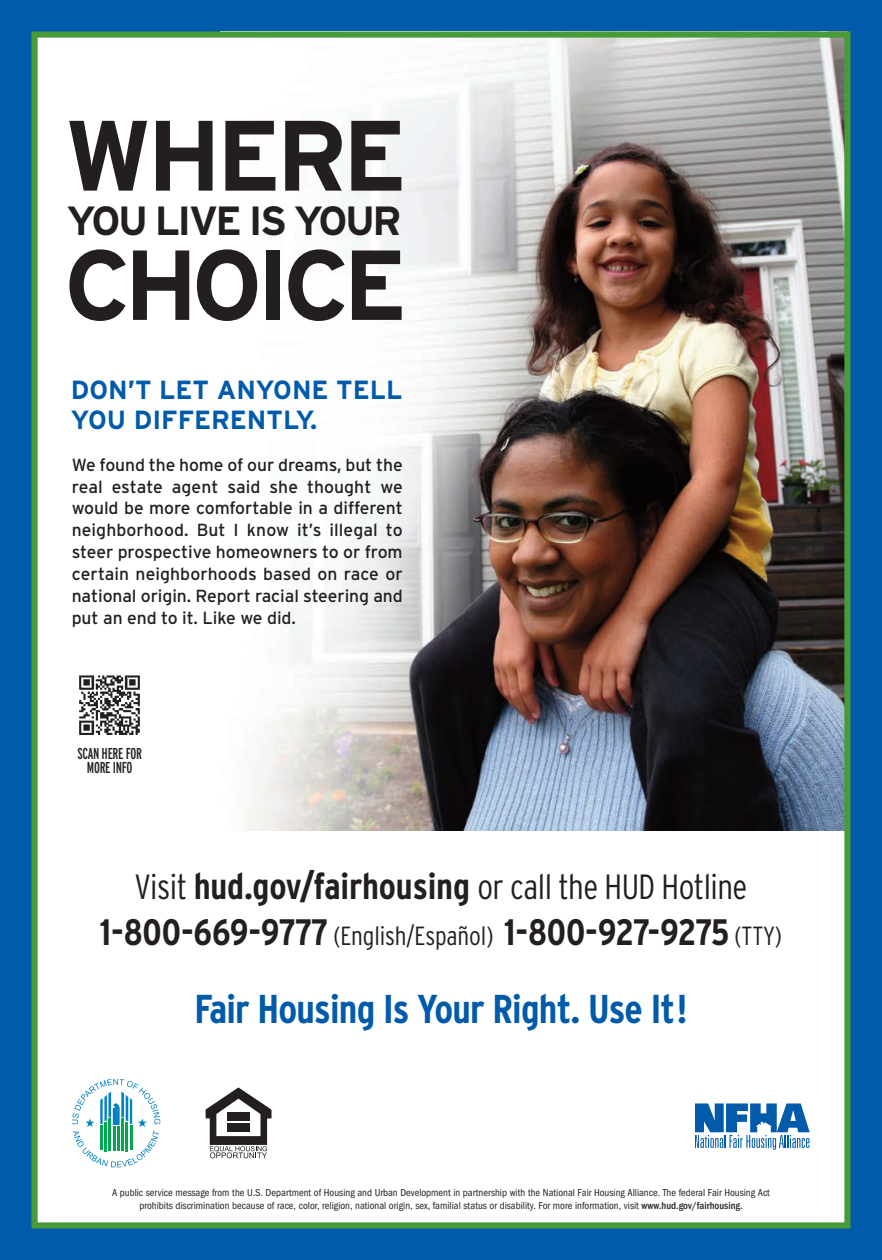
<style>
.page{position:relative;width:882px;height:1260px;background:#015aaa}
.page>*{position:absolute;margin:0;border:0;box-sizing:border-box;transform-origin:0 0}
.t1{font:700 99.75px "Interstate";letter-spacing:-.05em;color:#231f20}
.t2{font:700 99.23px "Interstate";letter-spacing:-.065em;color:#231f20}
.t3{font:700 40.77px "Interstate";letter-spacing:-.06em;color:#231f20}
.t4{font:700 condensed 40.25px "Interstate";letter-spacing:-.02em;color:#015aaa}
.t5{font:700 condensed 36.75px "Interstate";letter-spacing:-.02em;color:#231f20}
.t6{font:300 condensed 35px "Interstate";letter-spacing:-.015em;color:#231f20}
.t7{font:700 26.25px/29.8px "Interstate";color:#015aaa}
.t8{font:17.5px/21.9px "Interstate";letter-spacing:-.005em;color:#231f20;text-align:justify}
.t9{font:extra-condensed 15.75px/14px "Interstate";letter-spacing:-.02em;color:#231f20;text-align:center}
.t10{font:condensed 10.5px/13.1px "Franklin Gothic";color:#231f20;text-align:center}
.s1{font-weight:700;font-size:36.75px}
.s2{font-weight:300;font-size:26.25px}
.s3{font-weight:500}
</style>
<div class="page">
<div style="left:34px;top:34px;width:813px;height:1191px;background:#fff"></div>
<img style="left:247px;top:39px;width:596px;height:791px">
<div style="left:32px;top:32px;width:818px;height:1196px;border:6px solid #499a39"></div>
<svg style="left:72px;top:1079px;width:88px;height:89px"></svg>
<hr style="left:100px;top:1125px;width:3px;height:24px;background:#00a950">
<hr style="left:104px;top:1122px;width:3px;height:29px;background:#00a950">
<hr style="left:108px;top:1119px;width:3px;height:32px;background:#00a950">
<hr style="left:126px;top:1122px;width:2px;height:29px;background:#00a950">
<hr style="left:130px;top:1125px;width:2px;height:24px;background:#00a950">
<hr style="left:121px;top:1119px;width:3px;height:32px;background:#00a950">
<hr style="left:113px;top:1126px;width:2px;height:25px;background:#00a950">
<hr style="left:117px;top:1126px;width:3px;height:25px;background:#00a950">
<svg style="left:206px;top:1087px;width:66px;height:71px"></svg>
<svg style="left:695px;top:1103px;width:115px;height:47px"></svg>
<img style="left:79px;top:675px;width:61px;height:60px">
<h1 class="t1" style="left:64px;top:119px;width:345px">WHERE</h1>
<h1 class="t3" style="left:67px;top:206px;width:336px">YOU LIVE IS YOUR</h1>
<h1 class="t2" style="left:64px;top:248px;width:345px">CHOICE</h1>
<h2 class="t7" style="left:71px;top:377px;width:333px">DON’T LET ANYONE TELL<br>YOU DIFFERENTLY.</h2>
<p class="t8" style="left:72px;top:455px;width:333px">We found the home of our dreams, but the real estate agent said she thought we would be more comfortable in a different neighborhood. But I know it’s illegal to steer prospective homeowners to or from certain neighborhoods based on race or national origin. Report racial steering and put an end to it. Like we did.</p>
<p class="t9" style="left:77px;top:747px;width:66px">SCAN HERE FOR<br>MORE INFO</p>
<h1 class="t6" style="left:135px;top:874px;width:614px">Visit <span class="s1">hud.gov/fairhousing</span> or call the HUD Hotline</h1>
<h1 class="t5" style="left:100px;top:918px;width:684px">1-800-669-9777 <span class="s2">(English/Español)</span> 1-800-927-9275 <span class="s2">(TTY)</span></h1>
<h3 class="t4" style="left:195px;top:993px;width:494px">Fair Housing Is Your Right. Use It!</h3>
<p class="t10" style="left:112px;top:1186px;width:659px">A public service message from the U.S. Department of Housing and Urban Development in partnership with the National Fair Housing Alliance. The federal Fair Housing Act prohibits discrimination because of race, color, religion, national origin, sex, familial status or disability. For more information, visit <span class="s3">www.hud.gov/fairhousing.</span></p>
</div>
